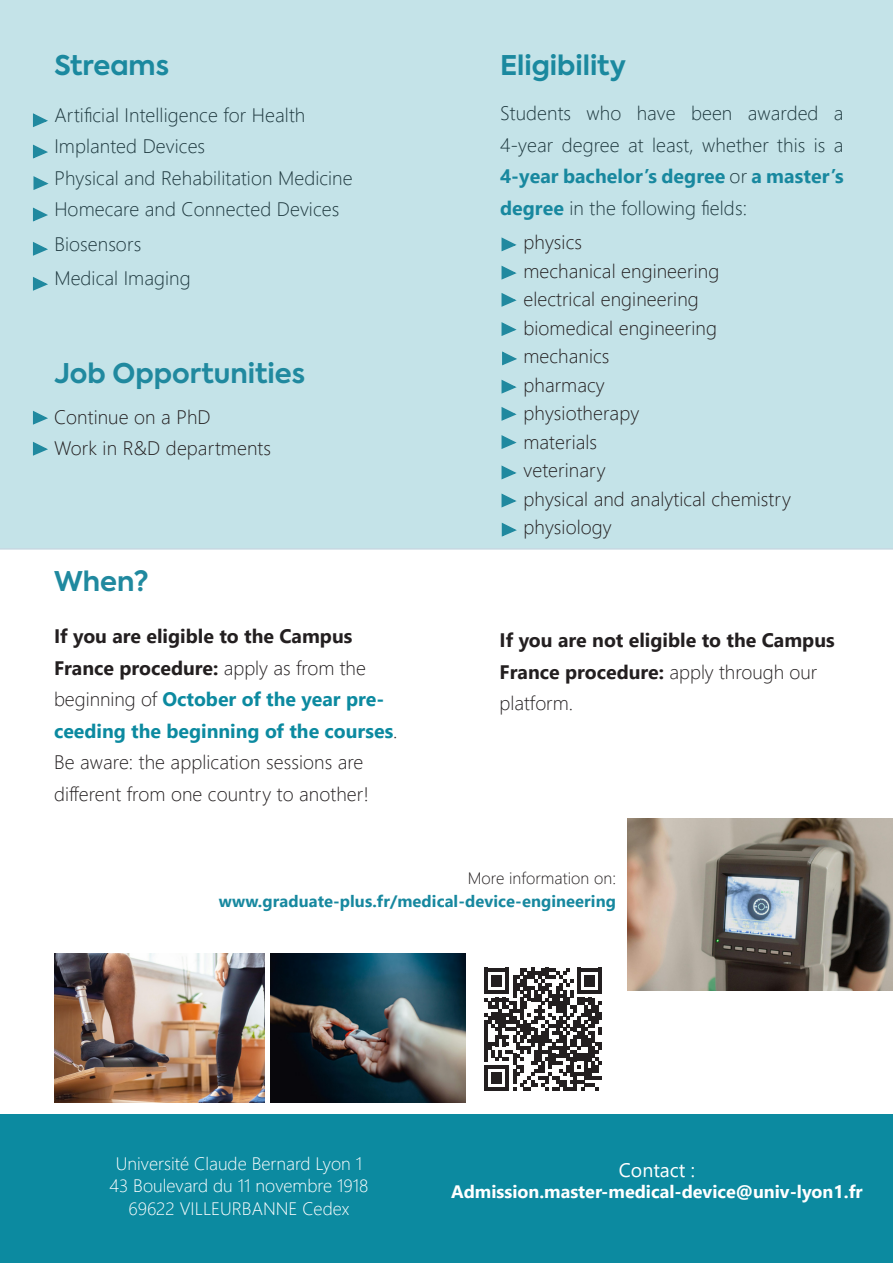
<style>
.page{position:relative;width:893px;height:1263px;background:#fff}
.page>*{position:absolute;margin:0;border:0;box-sizing:border-box;transform-origin:0 0}
.t1{font:700 27px "Axiforma";color:#20899f}
.t2{font:300 19.5px/31.5px "Segoe UI";letter-spacing:.005em;color:#231f20;text-align:justify}
.t3{font:700 19.5px/31.5px "Segoe UI";color:#231f20}
.t4{font:19.5px "Segoe UI";color:#fff}
.t5{font:300 18px "Segoe UI";color:#fff}
.t6{font:700 18px "Segoe UI";color:#fff}
.t7{font:700 16.5px "Segoe UI";letter-spacing:.005em;color:#17889f}
.t8{font:300 16.5px "Segoe UI";letter-spacing:.005em;color:#231f20}
.s1{font-weight:700;color:#1c889f}
.s2{font-weight:700}
.s3{font-weight:700;color:#0c8aa0}
.s4{font-weight:300}
</style>
<div class="page">
<div style="left:0;top:0;width:893px;height:550px;background:#c4e3e8"></div>
<div style="left:0;top:1115px;width:893px;height:148px;background:#0c8aa0"></div>
<img style="left:54px;top:954px;width:210px;height:148px">
<img style="left:270px;top:954px;width:195px;height:148px">
<svg style="left:484px;top:968px;width:118px;height:123px"></svg>
<img style="left:627px;top:818px;width:266px;height:173px">
<svg style="left:32px;top:112px;width:16px;height:16px"></svg>
<svg style="left:501px;top:236px;width:16px;height:16px"></svg>
<svg style="left:32px;top:143px;width:16px;height:17px"></svg>
<svg style="left:501px;top:264px;width:16px;height:17px"></svg>
<svg style="left:33px;top:175px;width:16px;height:16px"></svg>
<svg style="left:32px;top:206px;width:16px;height:17px"></svg>
<svg style="left:32px;top:241px;width:16px;height:16px"></svg>
<svg style="left:501px;top:321px;width:16px;height:16px"></svg>
<svg style="left:501px;top:292px;width:16px;height:16px"></svg>
<svg style="left:501px;top:350px;width:16px;height:16px"></svg>
<svg style="left:32px;top:276px;width:16px;height:16px"></svg>
<svg style="left:501px;top:378px;width:16px;height:17px"></svg>
<svg style="left:501px;top:406px;width:16px;height:16px"></svg>
<svg style="left:501px;top:434px;width:16px;height:16px"></svg>
<svg style="left:501px;top:464px;width:16px;height:17px"></svg>
<svg style="left:501px;top:492px;width:16px;height:17px"></svg>
<svg style="left:501px;top:521px;width:16px;height:17px"></svg>
<svg style="left:32px;top:409px;width:16px;height:17px"></svg>
<svg style="left:32px;top:440px;width:16px;height:17px"></svg>
<p class="t1" style="left:54px;top:47px;width:116px">Streams</p>
<p class="t2" style="left:54px;top:97px;width:252px">Artificial Intelligence for Health</p>
<p class="t2" style="left:54px;top:129px;width:152px">Implanted Devices</p>
<p class="t2" style="left:54px;top:160px;width:300px">Physical and Rehabilitation Medicine</p>
<p class="t2" style="left:54px;top:192px;width:286px">Homecare and Connected Devices</p>
<p class="t2" style="left:54px;top:226px;width:88px">Biosensors</p>
<p class="t2" style="left:54px;top:261px;width:138px">Medical Imaging</p>
<p class="t1" style="left:54px;top:355px;width:252px">Job Opportunities</p>
<p class="t2" style="left:54px;top:399px;width:158px">Continue on a PhD</p>
<p class="t2" style="left:54px;top:431px;width:219px">Work in R&amp;D departments</p>
<p class="t1" style="left:500px;top:47px;width:127px">Eligibility</p>
<p class="t2" style="left:500px;top:96px;width:345px">Students who have been awarded a 4-year degree at least, whether this is a <span class="s1">4-year bachelor’s degree</span> or <span class="s1">a master’s degree</span> in the following fields:</p>
<p class="t2" style="left:523px;top:225px;width:60px">physics</p>
<p class="t2" style="left:523px;top:253px;width:197px">mechanical engineering</p>
<p class="t2" style="left:523px;top:282px;width:177px">electrical engineering</p>
<p class="t2" style="left:523px;top:310px;width:195px">biomedical engineering</p>
<p class="t2" style="left:523px;top:339px;width:88px">mechanics</p>
<p class="t2" style="left:523px;top:367px;width:83px">pharmacy</p>
<p class="t2" style="left:523px;top:396px;width:117px">physiotherapy</p>
<p class="t2" style="left:523px;top:424px;width:75px">materials</p>
<p class="t2" style="left:523px;top:453px;width:84px">veterinary</p>
<p class="t2" style="left:523px;top:481px;width:269px">physical and analytical chemistry</p>
<p class="t2" style="left:523px;top:510px;width:90px">physiology</p>
<p class="t1" style="left:54px;top:562px;width:96px">When?</p>
<p class="t2" style="left:54px;top:619px;width:345px;text-align:left"><span class="s2">If you are eligible to the Campus France procedure:</span> apply as from the beginning of <span class="s3">October of the year pre&shy;ceeding the beginning of the courses</span>.<br>Be aware: the application sessions are different from one country to another!</p>
<p class="t3" style="left:500px;top:623px;width:337px">If you are not eligible to the Campus<br>France procedure: <span class="s4">apply through our platform.</span></p>
<p class="t8" style="left:468px;top:863px;width:150px">More information on:</p>
<p class="t7" style="left:219px;top:885px;width:399px">www.graduate-plus.fr/medical-device-engineering</p>
<p class="t5" style="left:116px;top:1146px;width:248px">Université Claude Bernard Lyon 1</p>
<p class="t5" style="left:110px;top:1169px;width:260px">43 Boulevard du 11 novembre 1918</p>
<p class="t5" style="left:128px;top:1191px;width:222px">69622 VILLEURBANNE Cedex</p>
<p class="t4" style="left:619px;top:1152px;width:78px">Contact :</p>
<p class="t6" style="left:451px;top:1175px;width:413px">Admission.master-medical-device@univ-lyon1.fr</p>
</div>
